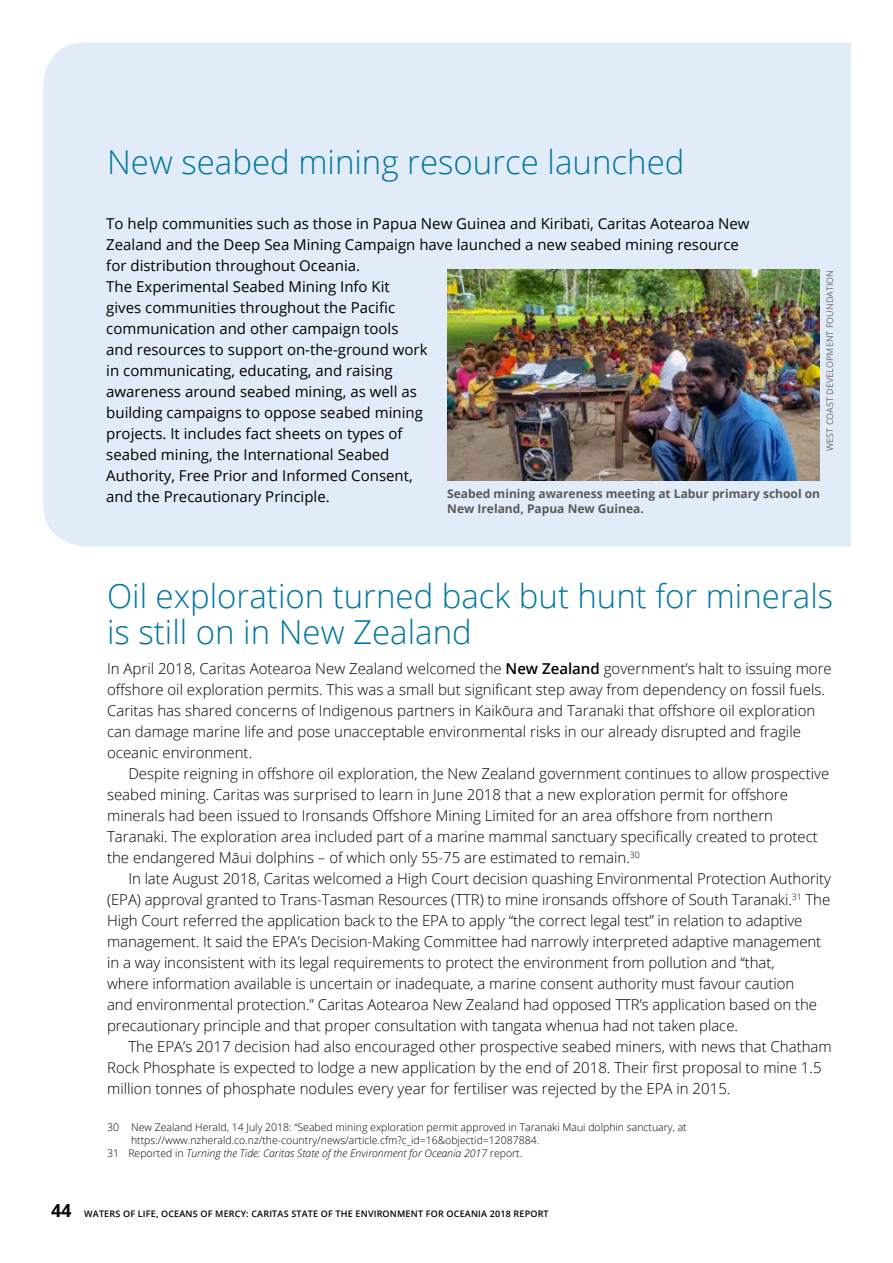
<style>
.page{position:relative;width:893px;height:1263px;background:#fff}
.page>*{position:absolute;margin:0;border:0;box-sizing:border-box;transform-origin:0 0}
.t1{font:300 33px/36px "Open Sans";color:#00769f}
.t2{font:300 15px/21px "Open Sans";color:#000}
.t3{font:15px/21px "Open Sans";color:#000}
.t4{font:700 12px/14.4px "Open Sans";color:#58595b}
.t5{font:300 10.5px "Open Sans";color:#000}
.t6{font:italic 300 10.5px "Open Sans";color:#000}
.t7{font:600 9px "Open Sans";letter-spacing:.02em;color:#000}
.t8{font:9px "Open Sans";color:#6d6e71}
.s1{font-weight:600}
.s2{font-style:normal}
.s3{font-weight:700;font-size:18px}
</style>
<div class="page">
<div style="left:43px;top:43px;width:808px;height:503px;background:#e2ecf8"></div>
<img style="left:447px;top:270px;width:373px;height:210px">
<h1 class="t1" style="left:107px;top:143px;width:579px">New seabed mining resource launched</h1>
<p class="t3" style="left:106px;top:213px;width:645px">To help communities such as those in Papua New Guinea and Kiribati, Caritas Aotearoa New Zealand and the Deep Sea Mining Campaign have launched a new seabed mining resource for distribution throughout Oceania.<br>The Experimental Seabed Mining Info Kit<br>gives communities throughout the Pacific<br>communication and other campaign tools<br>and resources to support on-the-ground work<br>in communicating, educating, and raising<br>awareness around seabed mining, as well as<br>building campaigns to oppose seabed mining<br>projects. It includes fact sheets on types of<br>seabed mining, the International Seabed<br>Authority, Free Prior and Informed Consent,<br>and the Precautionary Principle.</p>
<p class="t8" style="left:824px;top:451px;width:183px;rotate:-90deg">WEST COAST DEVELOPMENT FOUNDATION</p>
<p class="t4" style="left:447px;top:486px;width:374px">Seabed mining awareness meeting at Labur primary school on<br>New Ireland, Papua New Guinea.</p>
<h1 class="t1" style="left:107px;top:578px;width:728px">Oil exploration turned back but hunt for minerals is still on in New Zealand</h1>
<p class="t2" style="left:107px;top:658px;width:726px">In April 2018, Caritas Aotearoa New Zealand welcomed the <span class="s1">New Zealand</span> government’s halt to issuing more offshore oil exploration permits. This was a small but significant step away from dependency on fossil fuels.<br>Caritas has shared concerns of Indigenous partners in Kaikōura and Taranaki that offshore oil exploration can damage marine life and pose unacceptable environmental risks in our already disrupted and fragile oceanic environment.</p>
<p class="t2" style="left:107px;top:763px;width:724px;text-indent:21px">Despite reigning in offshore oil exploration, the New Zealand government continues to allow prospective seabed mining. Caritas was surprised to learn in June 2018 that a new exploration permit for offshore minerals had been issued to Ironsands Offshore Mining Limited for an area offshore from northern Taranaki. The exploration area included part of a marine mammal sanctuary specifically created to protect the endangered Māui dolphins – of which only 55-75 are estimated to remain.<sup>30</sup></p>
<p class="t2" style="left:107px;top:868px;width:725px;text-indent:21px">In late August 2018, Caritas welcomed a High Court decision quashing Environmental Protection Authority (EPA) approval granted to Trans-Tasman Resources (TTR) to mine ironsands offshore of South Taranaki.<sup>31</sup> The High Court referred the application back to the EPA to apply “the correct legal test” in relation to adaptive management. It said the EPA’s Decision-Making Committee had narrowly interpreted adaptive management in a way inconsistent with its legal requirements to protect the environment from pollution and “that,<br>where information available is uncertain or inadequate, a marine consent authority must favour caution<br>and environmental protection.” Caritas Aotearoa New Zealand had opposed TTR’s application based on the precautionary principle and that proper consultation with tangata whenua had not taken place.</p>
<p class="t2" style="left:107px;top:1036px;width:726px;text-indent:21px">The EPA’s 2017 decision had also encouraged other prospective seabed miners, with news that Chatham<br>Rock Phosphate is expected to lodge a new application by the end of 2018. Their first proposal to mine 1.5 million tonnes of phosphate nodules every year for fertiliser was rejected by the EPA in 2015.</p>
<p class="t5" style="left:107px;top:1120px;width:581px">30 New Zealand Herald, 14 July 2018: “Seabed mining exploration permit approved in Taranaki Maui dolphin sanctuary, at</p>
<p class="t5" style="left:131px;top:1133px;width:410px">https://www.nzherald.co.nz/the-country/news/article.cfm?c_id=16&amp;objectid=12087884.</p>
<p class="t6" style="left:107px;top:1146px;width:417px"><span class="s2">31 Reported in</span> Turning the Tide: Caritas State of the Environment for Oceania 2017 <span class="s2">report.</span></p>
<p class="t7" style="left:51px;top:1207px;width:499px"><span class="s3">44</span> WATERS OF LIFE, OCEANS OF MERCY: CARITAS STATE OF THE ENVIRONMENT FOR OCEANIA 2018 REPORT</p>
</div>
